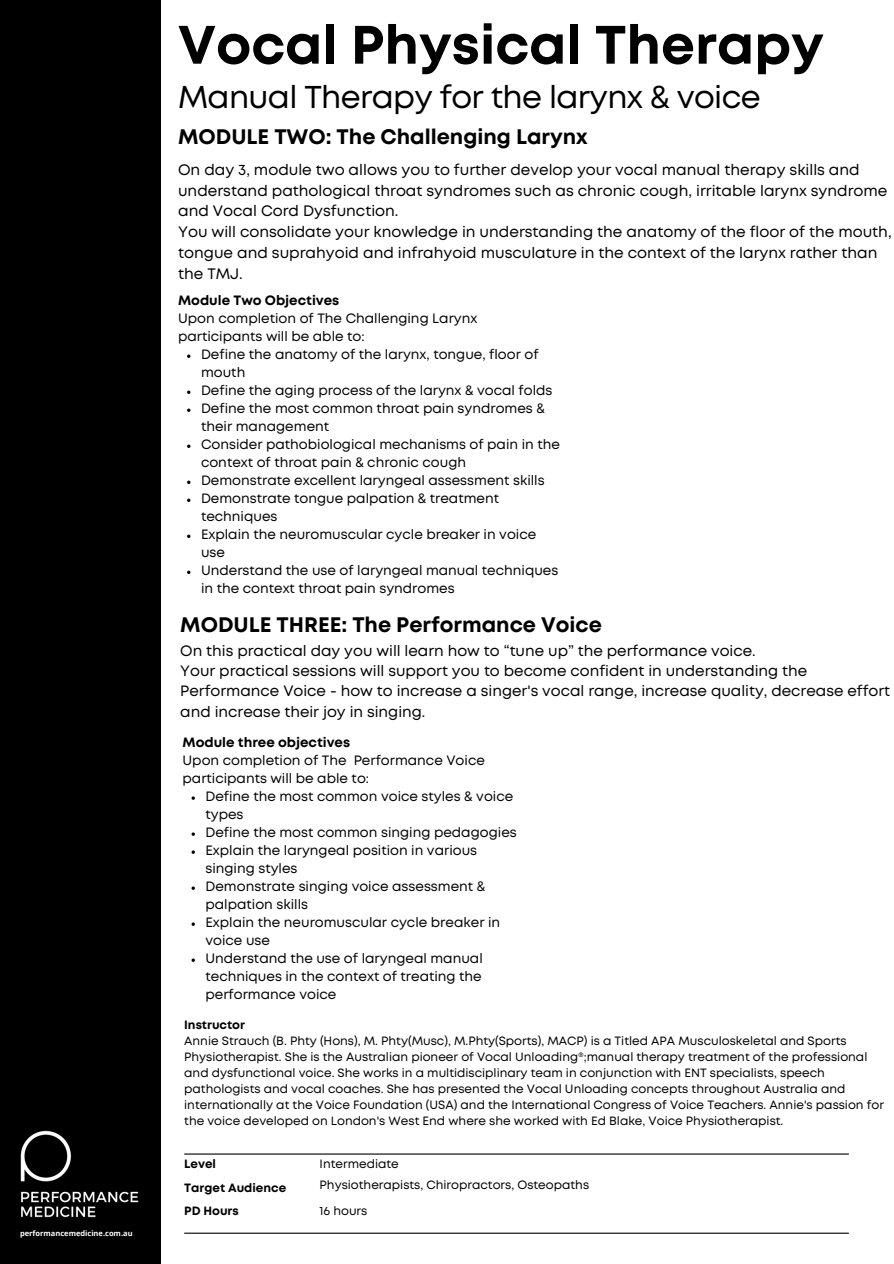
<style>
.page{position:relative;width:894px;height:1264px;background:#fff}
.page>*{position:absolute;margin:0;border:0;box-sizing:border-box;transform-origin:0 0}
.t1{font:700 54px "Mont";color:#000}
.t2{font:31.5px "Mont";letter-spacing:-.02em;color:#000}
.t3{font:700 21px "Mont";color:#000}
.t4{font:15.15px/20.9px "Mont";color:#000}
.t5{font:15px/20.2px "Mont";color:#000}
.t6{font:13.5px/18px "Mont";color:#000}
.t7{font:12px/16px "Mont";color:#000}
.t8{font:700 12px "Mont";color:#000}
.t9{font:700 7.5px "Open Sans";color:#fff}
.s1{font-weight:700}
</style>
<div class="page">
<div style="left:0;top:0;width:161px;height:1263px;background:#000"></div>
<img style="left:20px;top:1130px;width:119px;height:88px">
<svg style="left:187px;top:354px;width:3px;height:4px"></svg>
<svg style="left:187px;top:390px;width:3px;height:4px"></svg>
<svg style="left:187px;top:408px;width:3px;height:4px"></svg>
<svg style="left:187px;top:444px;width:3px;height:4px"></svg>
<hr style="left:184px;top:1153px;width:664px;height:1px;background:#000">
<hr style="left:184px;top:1232px;width:664px;height:1px;background:#000">
<h2 class="t9" style="left:20px;top:1227px;width:114px">performancemedicine.com.au</h2>
<h6 class="t1" style="left:178px;top:25px;width:647px">Vocal Physical Therapy</h6>
<h6 class="t2" style="left:178px;top:85px;width:584px">Manual Therapy for the larynx &amp; voice</h6>
<h3 class="t3" style="left:178px;top:129px;width:411px">MODULE TWO: The Challenging Larynx</h3>
<h4 class="t4" style="left:178px;top:160px;width:715px">On day 3, module two allows you to further develop your vocal manual therapy skills and understand pathological throat syndromes such as chronic cough, irritable larynx syndrome and Vocal Cord Dysfunction.<br>You will consolidate your knowledge in understanding the anatomy of the floor of the mouth, tongue and suprahyoid and infrahyoid musculature in the context of the larynx rather than the TMJ.</h4>
<p class="t6" style="left:178px;top:292px;width:301px"><span class="s1">Module Two Objectives<br></span>Upon completion of The Challenging Larynx participants will be able to:</p>
<p class="t6" style="left:201px;top:346px;width:339px">Define the anatomy of the larynx, tongue, floor of mouth</p>
<p class="t6" style="left:201px;top:382px;width:353px">Define the aging process of the larynx &amp; vocal folds</p>
<p class="t6" style="left:201px;top:400px;width:345px">Define the most common throat pain syndromes &amp; their management</p>
<p class="t6" style="left:201px;top:436px;width:360px">Consider pathobiological mechanisms of pain in the context of throat pain &amp; chronic cough</p>
<p class="t6" style="left:201px;top:472px;width:345px">Demonstrate excellent laryngeal assessment skills</p>
<p class="t6" style="left:201px;top:490px;width:299px">Demonstrate tongue palpation &amp; treatment techniques</p>
<h2 class="t6" style="left:201px;top:526px;width:337px">Explain the neuromuscular cycle breaker in voice use</h2>
<h3 class="t6" style="left:201px;top:562px;width:359px">Understand the use of laryngeal manual techniques in the context throat pain syndromes</h3>
<p class="t3" style="left:180px;top:616px;width:423px">MODULE THREE: The Performance Voice</p>
<h4 class="t5" style="left:180px;top:641px;width:711px">On this practical day you will learn how to “tune up” the performance voice.<br>Your practical sessions will support you to become confident in understanding the Performance Voice - how to increase a singer's vocal range, increase quality, decrease effort and increase their joy in singing.</h4>
<p class="t6" style="left:182px;top:734px;width:304px"><span class="s1">Module three objectives<br></span>Upon completion of The Performance Voice participants will be able to:</p>
<p class="t6" style="left:205px;top:788px;width:309px">Define the most common voice styles &amp; voice types</p>
<p class="t6" style="left:205px;top:824px;width:313px">Define the most common singing pedagogies</p>
<p class="t6" style="left:205px;top:842px;width:273px">Explain the laryngeal position in various singing styles</p>
<h6 class="t6" style="left:205px;top:878px;width:281px">Demonstrate singing voice assessment &amp; palpation skills</h6>
<h5 class="t6" style="left:205px;top:914px;width:296px">Explain the neuromuscular cycle breaker in voice use</h5>
<h6 class="t6" style="left:205px;top:950px;width:279px;text-align:justify">Understand the use of laryngeal manual techniques in the context of treating the performance voice</h6>
<h5 class="t7" style="left:184px;top:1017px;width:701px"><span class="s1">Instructor<br></span>Annie Strauch (B. Phty (Hons), M. Phty(Musc), M.Phty(Sports), MACP) is a Titled APA Musculoskeletal and Sports Physiotherapist. She is the Australian pioneer of Vocal Unloading®;manual therapy treatment of the professional and dysfunctional voice. She works in a multidisciplinary team in conjunction with ENT specialists, speech pathologists and vocal coaches. She has presented the Vocal Unloading concepts throughout Australia and internationally at the Voice Foundation (USA) and the International Congress of Voice Teachers. Annie's passion for the voice developed on London's West End where she worked with Ed Blake, Voice Physiotherapist.</h5>
<h5 class="t8" style="left:184px;top:1159px;width:33px">Level</h5>
<h6 class="t8" style="left:184px;top:1182px;width:103px">Target Audience</h6>
<p class="t8" style="left:184px;top:1206px;width:56px">PD Hours</p>
<p class="t7" style="left:319px;top:1156px;width:81px">Intermediate</p>
<p class="t7" style="left:319px;top:1203px;width:49px">16 hours</p>
<p class="t7" style="left:319px;top:1178px;width:271px">Physiotherapists, Chiropractors, Osteopaths</p>
</div>
